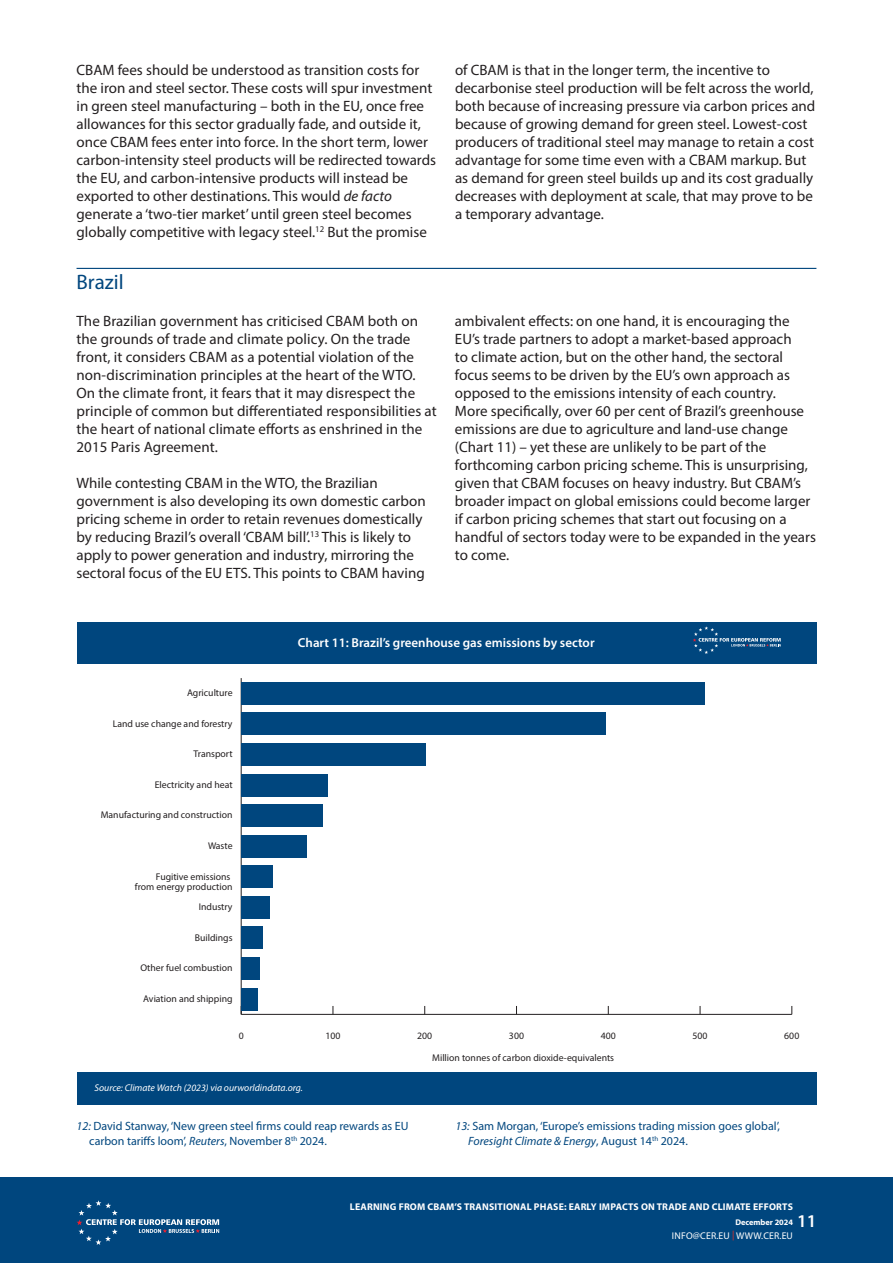
<style>
.page{position:relative;width:893px;height:1263px;background:#fff}
.page>*{position:absolute;margin:0;border:0;box-sizing:border-box;transform-origin:0 0}
.Section_Breaks{font:21px "Myriad Pro";color:#00467e}
.t1{font:600 18px "Myriad Pro";color:#fff}
.Body_Copy{font:15px/18px "Myriad Pro";color:#231f20}
.t2{font:600 13.05px "Myriad Pro";color:#fff}
.Footnotes{font:12px/15px "Myriad Pro";color:#00467e}
.t3{font:9.75px/10.6px "Myriad Pro";color:#231f20;text-align:right}
.t4{font:700 9.75px "Myriad Pro";letter-spacing:.02em;color:#fff}
.t5{font:italic 9.75px "Myriad Pro";color:#fff}
.t6{font:9.75px "Myriad Pro";letter-spacing:.02em;color:#fff}
.t7{font:700 8.25px "Myriad Pro";color:#fff}
.s1{font-style:italic}
.s2{color:#ee2e22}
</style>
<div class="page">
<hr style="left:77px;top:268px;width:739px;height:1px;background:#00467e">
<div style="left:0;top:1178px;width:893px;height:85px;background:#00467e"></div>
<svg style="left:77px;top:1200px;width:142px;height:45px"></svg>
<div style="left:77px;top:1072px;width:739px;height:32px;background:#00467e"></div>
<div style="left:77px;top:622px;width:739px;height:41px;background:#00467e"></div>
<svg style="left:693px;top:626px;width:88px;height:28px"></svg>
<hr style="left:241px;top:1014px;width:551px;height:1px;background:#231f20">
<hr style="left:241px;top:678px;width:1px;height:336px;background:#231f20">
<div style="left:241px;top:682px;width:464px;height:22px;background:#00467e"></div>
<div style="left:241px;top:713px;width:365px;height:22px;background:#00467e"></div>
<div style="left:241px;top:743px;width:185px;height:22px;background:#00467e"></div>
<div style="left:241px;top:774px;width:87px;height:22px;background:#00467e"></div>
<div style="left:241px;top:805px;width:82px;height:22px;background:#00467e"></div>
<div style="left:241px;top:835px;width:65px;height:22px;background:#00467e"></div>
<div style="left:241px;top:866px;width:32px;height:22px;background:#00467e"></div>
<div style="left:241px;top:896px;width:29px;height:22px;background:#00467e"></div>
<div style="left:241px;top:927px;width:21px;height:22px;background:#00467e"></div>
<div style="left:241px;top:957px;width:19px;height:22px;background:#00467e"></div>
<div style="left:241px;top:988px;width:17px;height:22px;background:#00467e"></div>
<p class="Body_Copy" style="left:77px;top:61px;width:361px">CBAM fees should be understood as transition costs for the iron and steel sector. These costs will spur investment in green steel manufacturing – both in the EU, once free allowances for this sector gradually fade, and outside it, once CBAM fees enter into force. In the short term, lower carbon-intensity steel products will be redirected towards the EU, and carbon-intensive products will instead be exported to other destinations. This would <span class="s1">de facto </span>generate a ‘two-tier market’ until green steel becomes globally competitive with legacy steel.<sup>12</sup> But the promise</p>
<p class="Body_Copy" style="left:455px;top:61px;width:362px">of CBAM is that in the longer term, the incentive to decarbonise steel production will be felt across the world, both because of increasing pressure via carbon prices and because of growing demand for green steel. Lowest-cost producers of traditional steel may manage to retain a cost advantage for some time even with a CBAM markup. But as demand for green steel builds up and its cost gradually decreases with deployment at scale, that may prove to be a temporary advantage.</p>
<p class="Section_Breaks" style="left:77px;top:269px;width:49px">Brazil</p>
<p class="Body_Copy" style="left:77px;top:312px;width:362px">The Brazilian government has criticised CBAM both on the grounds of trade and climate policy. On the trade front, it considers CBAM as a potential violation of the non-discrimination principles at the heart of the WTO.<br>On the climate front, it fears that it may disrespect the principle of common but differentiated responsibilities at the heart of national climate efforts as enshrined in the 2015 Paris Agreement.</p>
<p class="Body_Copy" style="left:77px;top:474px;width:351px">While contesting CBAM in the WTO, the Brazilian government is also developing its own domestic carbon pricing scheme in order to retain revenues domestically by reducing Brazil’s overall ‘CBAM bill’.<sup>13</sup> This is likely to apply to power generation and industry, mirroring the sectoral focus of the EU ETS. This points to CBAM having</p>
<p class="Body_Copy" style="left:455px;top:312px;width:362px">ambivalent effects: on one hand, it is encouraging the EU’s trade partners to adopt a market-based approach<br>to climate action, but on the other hand, the sectoral focus seems to be driven by the EU’s own approach as opposed to the emissions intensity of each country.<br>More specifically, over 60 per cent of Brazil’s greenhouse emissions are due to agriculture and land-use change (Chart 11) – yet these are unlikely to be part of the forthcoming carbon pricing scheme. This is unsurprising, given that CBAM focuses on heavy industry. But CBAM’s broader impact on global emissions could become larger if carbon pricing schemes that start out focusing on a handful of sectors today were to be expanded in the years to come.</p>
<p class="t3" style="left:187px;top:687px;width:47px">Agriculture</p>
<p class="t3" style="left:113px;top:718px;width:121px">Land use change and forestry</p>
<p class="t3" style="left:193px;top:748px;width:41px">Transport</p>
<p class="t3" style="left:155px;top:779px;width:79px">Electricity and heat</p>
<p class="t3" style="left:101px;top:810px;width:133px">Manufacturing and construction</p>
<p class="t3" style="left:208px;top:840px;width:26px">Waste</p>
<p class="t3" style="left:135px;top:871px;width:99px">Fugitive emissions<br>from energy production</p>
<p class="t3" style="left:199px;top:901px;width:35px">Industry</p>
<p class="t3" style="left:195px;top:932px;width:39px">Buildings</p>
<p class="t3" style="left:140px;top:962px;width:94px">Other fuel combustion</p>
<p class="t3" style="left:143px;top:993px;width:91px">Aviation and shipping</p>
<p class="t2" style="left:298px;top:635px;width:298px">Chart 11: Brazil’s greenhouse gas emissions by sector</p>
<p class="t3" style="left:239px;top:1030px;width:7px">0</p>
<p class="t3" style="left:325px;top:1030px;width:17px">100</p>
<p class="t3" style="left:417px;top:1030px;width:17px">200</p>
<p class="t3" style="left:509px;top:1030px;width:17px">300</p>
<p class="t3" style="left:601px;top:1030px;width:17px">400</p>
<p class="t3" style="left:692px;top:1030px;width:17px">500</p>
<p class="t3" style="left:784px;top:1030px;width:17px">600</p>
<p class="t5" style="left:94px;top:1082px;width:210px">Source: Climate Watch (2023) via ourworldindata.org.</p>
<p class="t3" style="left:432px;top:1053px;width:184px">Million tonnes of carbon dioxide-equivalents</p>
<p class="Footnotes" style="left:89px;top:1118px;width:321px;text-indent:-13px"><span class="s1">12:</span> David Stanway, ‘New green steel firms could reap rewards as EU carbon tariffs loom’, <span class="s1">Reuters</span>, November 8<sup>th</sup> 2024.</p>
<p class="Footnotes" style="left:468px;top:1118px;width:313px;text-indent:-13px"><span class="s1">13:</span> Sam Morgan, ‘Europe’s emissions trading mission goes global’,<br><span class="s1">Foresight Climate &amp; Energy</span>, August 14<sup>th</sup> 2024.</p>
<p class="t4" style="left:350px;top:1200px;width:445px">LEARNING FROM CBAM’S TRANSITIONAL PHASE: EARLY IMPACTS ON TRADE AND CLIMATE EFFORTS</p>
<p class="t7" style="left:735px;top:1217px;width:59px">December 2024</p>
<p class="t6" style="left:672px;top:1229px;width:123px">INFO@CER.EU <span class="s2">|</span> WWW.CER.EU</p>
<p class="t1" style="left:797px;top:1210px;width:21px">11</p>
</div>
